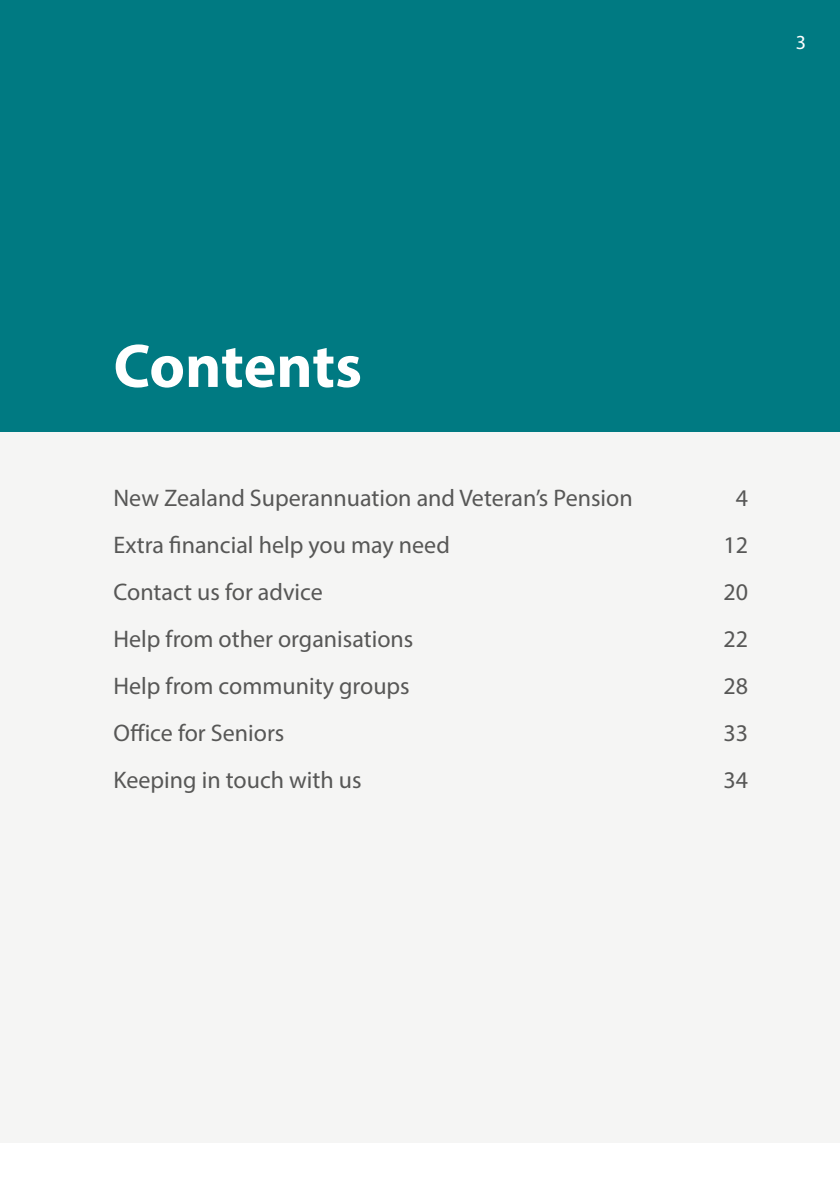
<style>
.page{position:relative;width:840px;height:1191px;background:#fff}
.page>*{position:absolute;margin:0;border:0;box-sizing:border-box;transform-origin:0 0}
.t1{font:700 62px "Myriad Pro";letter-spacing:-.005em;color:#fff}
.t2{font:24px "Myriad Pro";color:#575756}
.t3{font:20px "Myriad Pro";color:#fff}
</style>
<div class="page">
<div style="left:0;top:430px;width:839px;height:712px;background:#f5f5f4"></div>
<div style="left:0;top:0;width:839px;height:431px;background:#007a82"></div>
<p class="t3" style="left:795px;top:30px;width:12px">3</p>
<h1 class="t1" style="left:113px;top:325px;width:250px">Contents</h1>
<p class="t2" style="left:113px;top:483px;width:520px">New Zealand Superannuation and Veteran’s Pension</p>
<p class="t2" style="left:735px;top:483px;width:14px">4</p>
<p class="t2" style="left:113px;top:530px;width:337px">Extra financial help you may need</p>
<p class="t2" style="left:723px;top:530px;width:26px">12</p>
<p class="t2" style="left:113px;top:577px;width:211px">Contact us for advice</p>
<p class="t2" style="left:723px;top:577px;width:26px">20</p>
<p class="t2" style="left:113px;top:624px;width:301px">Help from other organisations</p>
<p class="t2" style="left:723px;top:624px;width:26px">22</p>
<p class="t2" style="left:113px;top:671px;width:297px">Help from community groups</p>
<p class="t2" style="left:723px;top:671px;width:26px">28</p>
<p class="t2" style="left:113px;top:718px;width:172px">Office for Seniors</p>
<p class="t2" style="left:723px;top:718px;width:26px">33</p>
<p class="t2" style="left:113px;top:765px;width:249px">Keeping in touch with us</p>
<p class="t2" style="left:723px;top:765px;width:26px">34</p>
</div>
